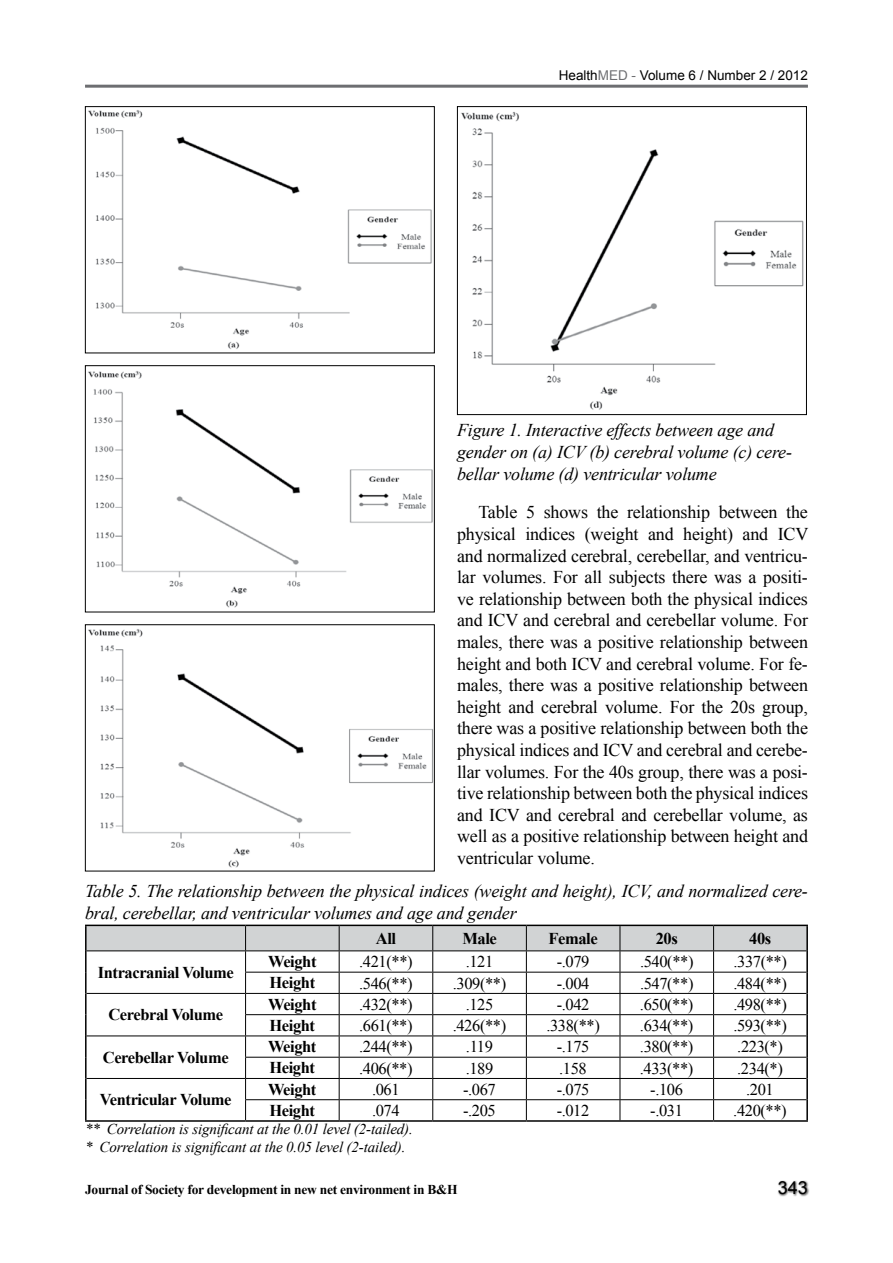
<style>
.page{position:relative;width:893px;height:1263px;background:#fff}
.page>*{position:absolute;margin:0;border:0;box-sizing:border-box;transform-origin:0 0}
.t1{font:18px/21.6px "Times New Roman";letter-spacing:-.01em;color:#000;text-align:justify}
.t2{font:italic 18px/21.6px "Times New Roman";letter-spacing:-.01em;color:#000}
.t3{font:18px "Arial";color:#000}
.t4{font:16.5px "Times New Roman";letter-spacing:-.025em;color:#000}
.t5{font:700 16.5px "Times New Roman";letter-spacing:-.025em;color:#000}
.t6{font:italic 15px/18px "Times New Roman";letter-spacing:-.01em;color:#000}
.t7{font:700 13.5px "Times New Roman";letter-spacing:-.02em;color:#000}
.t8{font:13.5px "Arial";color:#000}
.s1{color:#6d6e71}
</style>
<div class="page">
<hr style="left:85px;top:85px;width:723px;height:3px;background:#6d6e71">
<div style="left:777px;top:1180px;width:33px;height:16px;background:#000;opacity:.75"></div>
<img style="left:88px;top:110px;width:344px;height:239px">
<div style="left:85px;top:106px;width:350px;height:247px;border:1px solid #000"></div>
<img style="left:88px;top:371px;width:345px;height:237px">
<div style="left:85px;top:365px;width:350px;height:247px;border:1px solid #000"></div>
<img style="left:88px;top:629px;width:345px;height:239px">
<div style="left:85px;top:624px;width:350px;height:247px;border:1px solid #000"></div>
<img style="left:461px;top:112px;width:343px;height:298px">
<div style="left:457px;top:106px;width:350px;height:309px;border:1px solid #000"></div>
<svg style="left:87px;top:926px;width:719px;height:194px"></svg>
<hr style="left:85px;top:925px;width:161px;height:1px;background:#000">
<hr style="left:85px;top:926px;width:2px;height:25px;background:#000">
<hr style="left:246px;top:925px;width:93px;height:1px;background:#000">
<hr style="left:339px;top:925px;width:94px;height:1px;background:#000">
<hr style="left:433px;top:925px;width:93px;height:1px;background:#000">
<hr style="left:526px;top:925px;width:94px;height:1px;background:#000">
<hr style="left:620px;top:925px;width:94px;height:1px;background:#000">
<hr style="left:714px;top:925px;width:94px;height:1px;background:#000">
<hr style="left:806px;top:926px;width:2px;height:25px;background:#000">
<hr style="left:85px;top:951px;width:2px;height:21px;background:#000">
<hr style="left:85px;top:972px;width:2px;height:21px;background:#000">
<hr style="left:806px;top:951px;width:2px;height:21px;background:#000">
<hr style="left:806px;top:972px;width:2px;height:21px;background:#000">
<hr style="left:85px;top:993px;width:2px;height:22px;background:#000">
<hr style="left:85px;top:1015px;width:2px;height:21px;background:#000">
<hr style="left:806px;top:993px;width:2px;height:22px;background:#000">
<hr style="left:806px;top:1015px;width:2px;height:21px;background:#000">
<hr style="left:85px;top:1036px;width:2px;height:21px;background:#000">
<hr style="left:85px;top:1057px;width:2px;height:21px;background:#000">
<hr style="left:806px;top:1036px;width:2px;height:21px;background:#000">
<hr style="left:806px;top:1057px;width:2px;height:21px;background:#000">
<hr style="left:85px;top:1078px;width:2px;height:22px;background:#000">
<hr style="left:85px;top:1100px;width:2px;height:20px;background:#000">
<hr style="left:85px;top:1120px;width:161px;height:2px;background:#000">
<hr style="left:806px;top:1078px;width:2px;height:22px;background:#000">
<hr style="left:806px;top:1100px;width:2px;height:20px;background:#000">
<hr style="left:246px;top:1120px;width:93px;height:2px;background:#000">
<hr style="left:339px;top:1120px;width:94px;height:2px;background:#000">
<hr style="left:433px;top:1120px;width:93px;height:2px;background:#000">
<hr style="left:526px;top:1120px;width:94px;height:2px;background:#000">
<hr style="left:620px;top:1120px;width:94px;height:2px;background:#000">
<hr style="left:714px;top:1120px;width:94px;height:2px;background:#000">
<p class="t8" style="left:559px;top:66px;width:251px">Health<span class="s1">MED -</span> Volume 6 / Number 2 / 2012</p>
<p class="t2" style="left:457px;top:419px;width:336px">Figure 1. Interactive effects between age and gender on (a) ICV (b) cerebral volume (c) cere&shy;bellar volume (d) ventricular volume</p>
<p class="t1" style="left:457px;top:501px;width:353px;text-indent:21px">Table 5 shows the relationship between the physical indices (weight and height) and ICV and normalized cerebral, cerebellar, and ventricu&shy;lar volumes. For all subjects there was a positi&shy;ve relationship between both the physical indices and ICV and cerebral and cerebellar volume. For males, there was a positive relationship between height and both ICV and cerebral volume. For fe&shy;males, there was a positive relationship between height and cerebral volume. For the 20s group, there was a positive relationship between both the physical indices and ICV and cerebral and cerebe&shy;llar volumes. For the 40s group, there was a posi&shy;tive relationship between both the physical indices and ICV and cerebral and cerebellar volume, as well as a positive relationship between height and ventricular volume.</p>
<p class="t2" style="left:85px;top:880px;width:724px">Table 5. The relationship between the physical indices (weight and height), ICV, and normalized cere&shy;bral, cerebellar, and ventricular volumes and age and gender</p>
<p class="t5" style="left:376px;top:927px;width:22px">All</p>
<p class="t5" style="left:462px;top:927px;width:36px">Male</p>
<p class="t5" style="left:549px;top:927px;width:51px">Female</p>
<p class="t5" style="left:656px;top:927px;width:24px">20s</p>
<p class="t5" style="left:749px;top:927px;width:24px">40s</p>
<p class="t5" style="left:98px;top:961px;width:138px">Intracranial Volume</p>
<p class="t5" style="left:268px;top:950px;width:50px">Weight</p>
<p class="t4" style="left:359px;top:951px;width:55px">.421(**)</p>
<p class="t4" style="left:466px;top:951px;width:29px">.121</p>
<p class="t4" style="left:557px;top:951px;width:34px">-.079</p>
<p class="t4" style="left:640px;top:951px;width:55px">.540(**)</p>
<p class="t4" style="left:733px;top:951px;width:55px">.337(**)</p>
<p class="t5" style="left:270px;top:971px;width:47px">Height</p>
<p class="t4" style="left:359px;top:972px;width:55px">.546(**)</p>
<p class="t4" style="left:453px;top:972px;width:55px">.309(**)</p>
<p class="t4" style="left:557px;top:972px;width:34px">-.004</p>
<p class="t4" style="left:640px;top:972px;width:55px">.547(**)</p>
<p class="t4" style="left:733px;top:972px;width:55px">.484(**)</p>
<p class="t5" style="left:108px;top:1003px;width:116px">Cerebral Volume</p>
<p class="t5" style="left:103px;top:1046px;width:127px">Cerebellar Volume</p>
<p class="t5" style="left:268px;top:993px;width:50px">Weight</p>
<p class="t4" style="left:359px;top:993px;width:55px">.432(**)</p>
<p class="t4" style="left:466px;top:993px;width:29px">.125</p>
<p class="t4" style="left:557px;top:993px;width:34px">-.042</p>
<p class="t4" style="left:640px;top:993px;width:55px">.650(**)</p>
<p class="t4" style="left:733px;top:993px;width:55px">.498(**)</p>
<p class="t5" style="left:269px;top:1014px;width:47px">Height</p>
<p class="t4" style="left:359px;top:1014px;width:55px">.661(**)</p>
<p class="t4" style="left:453px;top:1014px;width:55px">.426(**)</p>
<p class="t4" style="left:546px;top:1014px;width:55px">.338(**)</p>
<p class="t4" style="left:640px;top:1014px;width:55px">.634(**)</p>
<p class="t4" style="left:733px;top:1014px;width:55px">.593(**)</p>
<p class="t5" style="left:268px;top:1035px;width:50px">Weight</p>
<p class="t4" style="left:359px;top:1036px;width:55px">.244(**)</p>
<p class="t4" style="left:466px;top:1036px;width:29px">.119</p>
<p class="t4" style="left:557px;top:1036px;width:34px">-.175</p>
<p class="t4" style="left:640px;top:1036px;width:55px">.380(**)</p>
<p class="t4" style="left:737px;top:1036px;width:47px">.223(*)</p>
<p class="t5" style="left:269px;top:1056px;width:47px">Height</p>
<p class="t4" style="left:359px;top:1057px;width:55px">.406(**)</p>
<p class="t4" style="left:466px;top:1057px;width:29px">.189</p>
<p class="t4" style="left:559px;top:1057px;width:29px">.158</p>
<p class="t4" style="left:640px;top:1057px;width:55px">.433(**)</p>
<p class="t4" style="left:737px;top:1057px;width:47px">.234(*)</p>
<p class="t5" style="left:268px;top:1078px;width:50px">Weight</p>
<p class="t4" style="left:372px;top:1078px;width:29px">.061</p>
<p class="t4" style="left:463px;top:1078px;width:34px">-.067</p>
<p class="t4" style="left:557px;top:1078px;width:34px">-.075</p>
<p class="t4" style="left:650px;top:1078px;width:34px">-.106</p>
<p class="t4" style="left:746px;top:1078px;width:29px">.201</p>
<p class="t5" style="left:269px;top:1099px;width:47px">Height</p>
<p class="t4" style="left:372px;top:1099px;width:29px">.074</p>
<p class="t4" style="left:463px;top:1099px;width:34px">-.205</p>
<p class="t4" style="left:557px;top:1099px;width:34px">-.012</p>
<p class="t4" style="left:650px;top:1099px;width:34px">-.031</p>
<p class="t4" style="left:733px;top:1099px;width:55px">.420(**)</p>
<p class="t6" style="left:85px;top:1119px;width:329px">** Correlation is significant at the 0.01 level (2-tailed). * Correlation is significant at the 0.05 level (2-tailed).</p>
<p class="t5" style="left:100px;top:1088px;width:133px">Ventricular Volume</p>
<p class="t7" style="left:85px;top:1180px;width:374px">Journal of Society for development in new net environment in B&amp;H</p>
<p class="t3" style="left:778px;top:1176px;width:32px">343</p>
</div>
